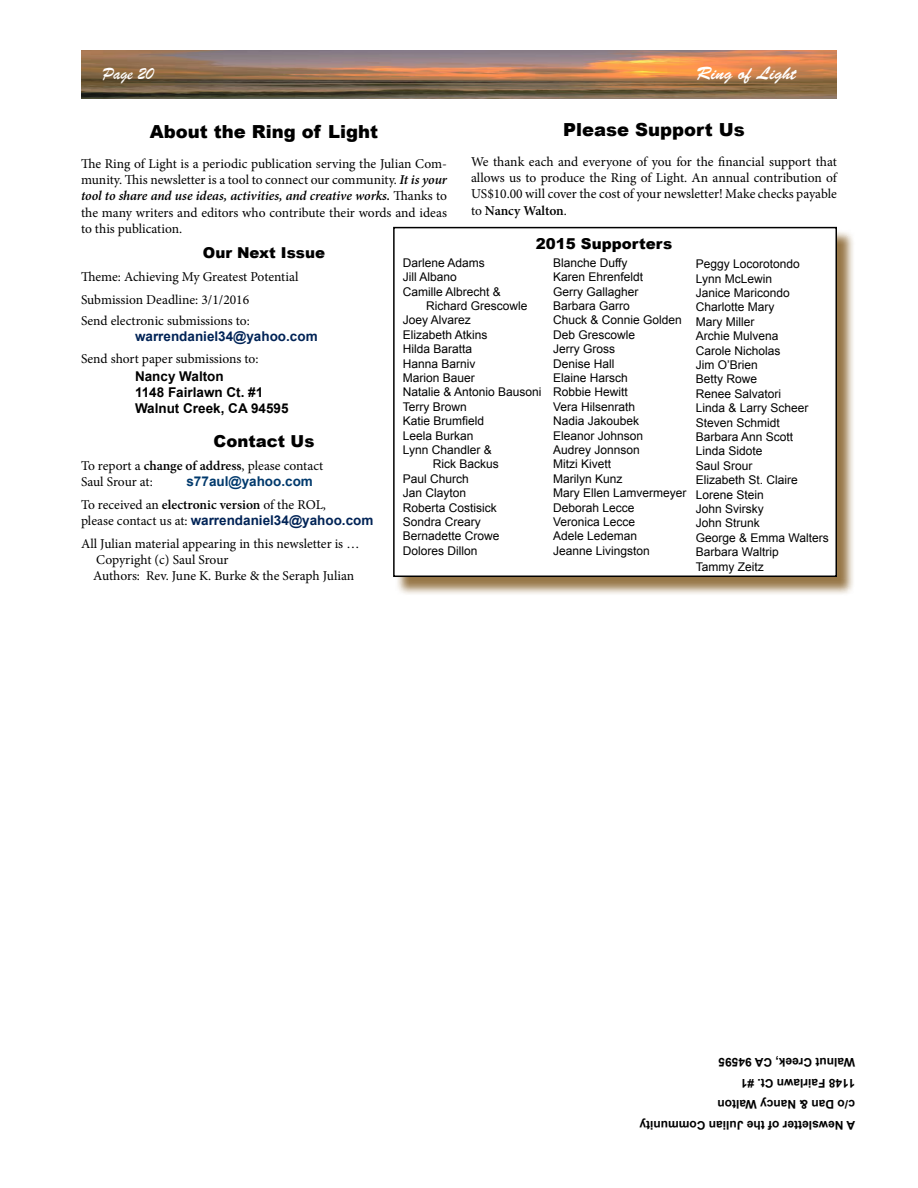
<style>
.page{position:relative;width:918px;height:1188px;background:#fff}
.page>*{position:absolute;margin:0;border:0;box-sizing:border-box;transform-origin:0 0}
.t1{font:900 18px "Arial";color:#000}
.t2{font:18px "Brush Script Std";color:#fff}
.t3{font:18px "Brush Script";color:#fff}
.t4{font:900 16.5px "Arial";color:#000}
.t5{font:900 15px "Arial";color:#000}
.t6{font:13.5px/16.2px "Minion Pro";letter-spacing:-.005em;color:#000}
.t7{font:700 13.5px "Arial";color:#002356}
.t8{font:700 13.5px/16.2px "Arial";color:#000}
.t9{font:700 13.5px "Arial";color:#00396c}
.t10{font:12px/14.4px "Arial";color:#000}
.t11{font:700 12px/21.1px "Arial";color:#000}
.s1{font-weight:600}
.s2{font-weight:600;font-style:italic}
.s3{font-family:"Minion Pro";font-weight:400;color:#000}
</style>
<div class="page">
<div style="left:395px;top:229px;width:461px;height:367px;background:#764b0c;opacity:.75"></div>
<div style="left:394px;top:228px;width:442px;height:348px;background:#fff"></div>
<div style="left:393px;top:227px;width:444px;height:350px;border:2px solid #000"></div>
<img style="left:81px;top:50px;width:756px;height:49px">
<h1 class="t3" style="left:103px;top:63px;width:53px">Page 20</h1>
<h1 class="t2" style="left:697px;top:63px;width:101px">Ring of Light</h1>
<h1 class="t1" style="left:563px;top:117px;width:183px">Please Support Us</h1>
<p class="t6" style="left:471px;top:154px;width:368px;text-align:justify">We thank each and everyone of you for the financial support that allows us to produce the Ring of Light. An annual contribution of US$10.00 will cover the cost of your newsletter! Make checks payable to <span class="s1">Nancy Walton</span>.</p>
<p class="t5" style="left:536px;top:232px;width:138px">2015 Supporters</p>
<p class="t10" style="left:403px;top:255px;width:84px">Darlene Adams</p>
<p class="t10" style="left:403px;top:270px;width:56px">Jill Albano</p>
<p class="t10" style="left:403px;top:284px;width:100px">Camille Albrecht &amp;</p>
<p class="t10" style="left:426px;top:299px;width:103px">Richard Grescowle</p>
<p class="t10" style="left:403px;top:313px;width:70px">Joey Alvarez</p>
<p class="t10" style="left:403px;top:327px;width:86px">Elizabeth Atkins</p>
<p class="t10" style="left:403px;top:342px;width:71px">Hilda Baratta</p>
<p class="t10" style="left:403px;top:356px;width:74px">Hanna Barniv</p>
<p class="t10" style="left:403px;top:371px;width:74px">Marion Bauer</p>
<p class="t10" style="left:403px;top:385px;width:140px">Natalie &amp; Antonio Bausoni</p>
<p class="t10" style="left:403px;top:399px;width:66px">Terry Brown</p>
<p class="t10" style="left:403px;top:414px;width:83px">Katie Brumfield</p>
<p class="t10" style="left:403px;top:428px;width:72px">Leela Burkan</p>
<p class="t10" style="left:403px;top:443px;width:90px">Lynn Chandler &amp;</p>
<p class="t10" style="left:433px;top:457px;width:68px">Rick Backus</p>
<p class="t10" style="left:403px;top:471px;width:68px">Paul Church</p>
<p class="t10" style="left:403px;top:486px;width:65px">Jan Clayton</p>
<p class="t10" style="left:403px;top:500px;width:96px">Roberta Costisick</p>
<p class="t10" style="left:403px;top:515px;width:80px">Sondra Creary</p>
<p class="t10" style="left:403px;top:529px;width:98px">Bernadette Crowe</p>
<p class="t10" style="left:403px;top:543px;width:76px">Dolores Dillon</p>
<h1 class="t1" style="left:150px;top:119px;width:230px">About the Ring of Light</h1>
<p class="t6" style="left:81px;top:156px;width:368px;text-align:justify">The Ring of Light is a periodic publication serving the Julian Com&shy;munity. This newsletter is a tool to connect our community. <span class="s2">It is your tool to share and use ideas, activities, and creative works.</span> Thanks to the many writers and editors who contribute their words and ideas to this publication.</p>
<p class="t5" style="left:203px;top:241px;width:124px">Our Next Issue</p>
<p class="t6" style="left:81px;top:265px;width:219px;line-height:23px">Theme: Achieving My Greatest Potential<br>Submission Deadline: 3/1/2016</p>
<p class="t6" style="left:81px;top:313px;width:170px">Send electronic submissions to:</p>
<p class="t7" style="left:135px;top:328px;width:184px">warrendaniel34@yahoo.com</p>
<p class="t6" style="left:81px;top:351px;width:179px">Send short paper submissions to:</p>
<p class="t8" style="left:135px;top:369px;width:155px">Nancy Walton<br>1148 Fairlawn Ct. #1<br>Walnut Creek, CA 94595</p>
<h2 class="t4" style="left:214px;top:429px;width:102px">Contact Us</h2>
<p class="t6" style="left:81px;top:457px;width:244px">To report a <span class="s1">change of address</span>, please contact<br>Saul Srour at:</p>
<p class="t10" style="left:553px;top:255px;width:135px">Blanche Duffy<br>Karen Ehrenfeldt<br>Gerry Gallagher<br>Barbara Garro<br>Chuck &amp; Connie Golden<br>Deb Grescowle<br>Jerry Gross<br>Denise Hall<br>Elaine Harsch<br>Robbie Hewitt<br>Vera Hilsenrath<br>Nadia Jakoubek<br>Eleanor Johnson<br>Audrey Jonnson<br>Mitzi Kivett<br>Marilyn Kunz<br>Mary Ellen Lamvermeyer<br>Deborah Lecce<br>Veronica Lecce<br>Adele Ledeman<br>Jeanne Livingston</p>
<p class="t10" style="left:696px;top:257px;width:134px">Peggy Locorotondo<br>Lynn McLewin<br>Janice Maricondo<br>Charlotte Mary<br>Mary Miller<br>Archie Mulvena<br>Carole Nicholas<br>Jim O’Brien<br>Betty Rowe<br>Renee Salvatori<br>Linda &amp; Larry Scheer<br>Steven Schmidt<br>Barbara Ann Scott<br>Linda Sidote<br>Saul Srour<br>Elizabeth St. Claire<br>Lorene Stein<br>John Svirsky<br>John Strunk<br>George &amp; Emma Walters<br>Barbara Waltrip<br>Tammy Zeitz</p>
<p class="t9" style="left:186px;top:472px;width:128px">s77aul@yahoo.com</p>
<p class="t6" style="left:81px;top:496px;width:247px">To received an <span class="s1">electronic version</span> of the ROL,</p>
<p class="t7" style="left:81px;top:511px;width:294px"><span class="s3">please contact us at:</span> warrendaniel34@yahoo.com</p>
<p class="t6" style="left:93px;top:536px;width:268px;text-indent:-12px">All Julian material appearing in this newsletter is …<br>Copyright (c) Saul Srour<br>Authors: Rev. June K. Burke &amp; the Seraph Julian</p>
<p class="t11" style="left:855px;top:1136px;width:217px;rotate:-180deg">A Newsletter of the Julian Community c/o Dan &amp; Nancy Walton<br>1148 Fairlawn Ct. #1<br>Walnut Creek, CA 94595</p>
</div>
